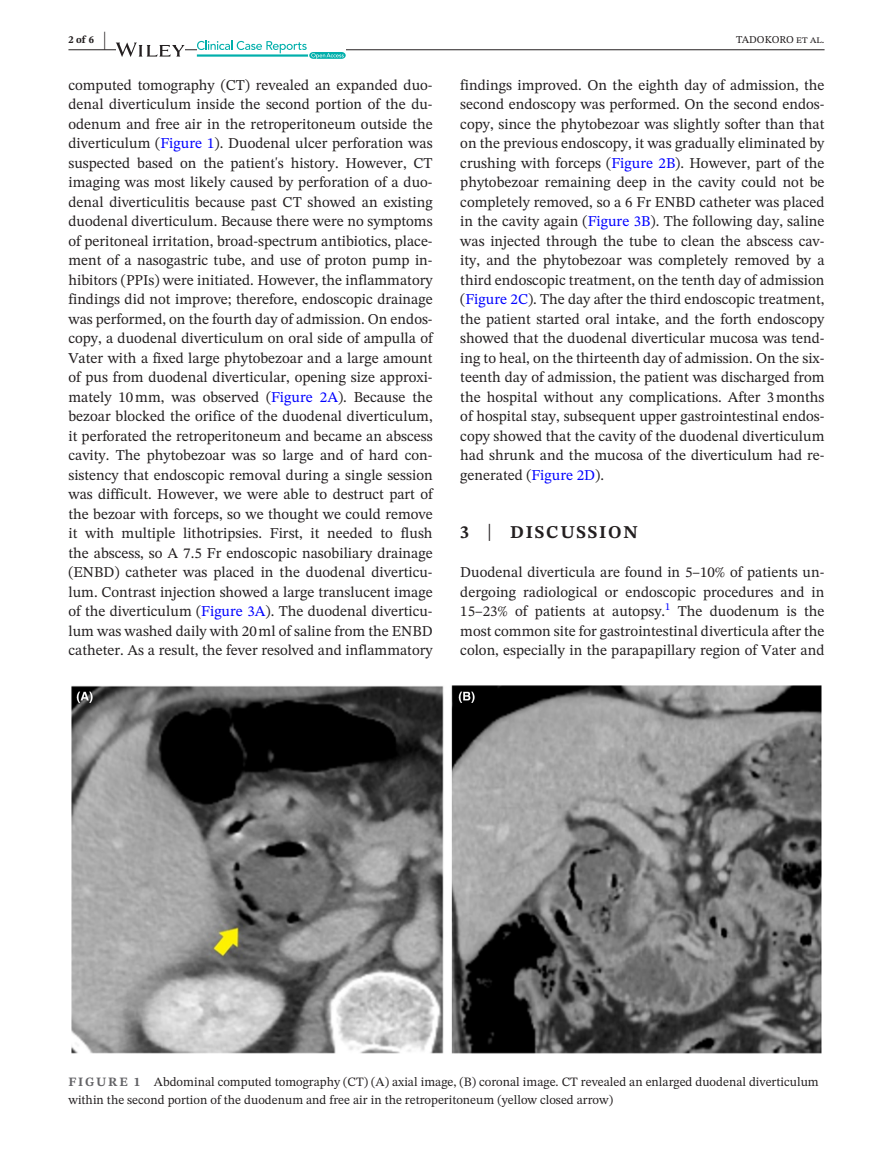
<style>
.page{position:relative;width:893px;height:1174px;background:#fff}
.page>*{position:absolute;margin:0;border:0;box-sizing:border-box;transform-origin:0 0}
.t1{font:700 18px "STIX Two Text";letter-spacing:.1em;color:#231f20}
.t2{font:15px/19.5px "STIX Two Text";color:#231f20;text-align:justify}
.t3{font:12.75px/18px "STIX Two Text";color:#231f20}
.t4{font:10.5px "STIX Two Text";color:#231f20}
.t5{font:700 10.5px "STIX Two Text";color:#231f20}
.t6{font:10.5px "STIX Two Text";color:#00f}
.s1{font-size:21px}
.s2{color:#00f}
.s3{font-weight:400;font-size:23.7px}
.s4{font-weight:700;color:#636366}
</style>
<div class="page">
<hr style="left:68px;top:49px;width:756px;height:1px;background:#231f20">
<svg style="left:116px;top:43px;width:69px;height:14px"></svg>
<svg style="left:197px;top:41px;width:149px;height:18px"></svg>
<img style="left:72px;top:686px;width:749px;height:367px">
<p class="t5" style="left:68px;top:32px;width:39px">2 of 6 <span class="s1">|</span></p>
<p class="t4" style="left:736px;top:32px;width:90px">TADOKORO et al.</p>
<p class="t2" style="left:68px;top:75px;width:366px">computed tomography (CT) revealed an expanded duo&shy;denal diverticulum inside the second portion of the du&shy;odenum and free air in the retroperitoneum outside the diverticulum (<span class="s2">Figure 1</span>). Duodenal ulcer perforation was suspected based on the patient's history. However, CT imaging was most likely caused by perforation of a duo&shy;denal diverticulitis because past CT showed an existing duodenal diverticulum. Because there were no symptoms of peritoneal irritation, broad-spectrum antibiotics, place&shy;ment of a nasogastric tube, and use of proton pump in&shy;hibitors (PPIs) were initiated. However, the inflammatory findings did not improve; therefore, endoscopic drainage was performed, on the fourth day of admission. On endos&shy;copy, a duodenal diverticulum on oral side of ampulla of Vater with a fixed large phytobezoar and a large amount of pus from duodenal diverticular, opening size approxi&shy;mately 10mm, was observed (<span class="s2">Figure 2A</span>). Because the bezoar blocked the orifice of the duodenal diverticulum, it perforated the retroperitoneum and became an abscess cavity. The phytobezoar was so large and of hard con&shy;sistency that endoscopic removal during a single session was difficult. However, we were able to destruct part of the bezoar with forceps, so we thought we could remove it with multiple lithotripsies. First, it needed to flush the abscess, so A 7.5 Fr endoscopic nasobiliary drainage (ENBD) catheter was placed in the duodenal diverticu&shy;lum. Contrast injection showed a large translucent image of the diverticulum (<span class="s2">Figure 3A</span>). The duodenal diverticu&shy;lum was washed daily with 20ml of saline from the ENBD catheter. As a result, the fever resolved and inflammatory</p>
<p class="t2" style="left:460px;top:75px;width:366px">findings improved. On the eighth day of admission, the second endoscopy was performed. On the second endos&shy;copy, since the phytobezoar was slightly softer than that on the previous endoscopy, it was gradually eliminated by crushing with forceps (<span class="s2">Figure 2B</span>). However, part of the phytobezoar remaining deep in the cavity could not be completely removed, so a 6 Fr ENBD catheter was placed in the cavity again (<span class="s2">Figure 3B</span>). The following day, saline was injected through the tube to clean the abscess cav&shy;ity, and the phytobezoar was completely removed by a third endoscopic treatment, on the tenth day of admission (<span class="s2">Figure 2C</span>). The day after the third endoscopic treatment, the patient started oral intake, and the forth endoscopy showed that the duodenal diverticular mucosa was tend&shy;ing to heal, on the thirteenth day of admission. On the six&shy;teenth day of admission, the patient was discharged from the hospital without any complications. After 3months of hospital stay, subsequent upper gastrointestinal endos&shy;copy showed that the cavity of the duodenal diverticulum had shrunk and the mucosa of the diverticulum had re&shy;generated (<span class="s2">Figure 2D</span>).</p>
<p class="t1" style="left:460px;top:519px;width:179px">3 <span class="s3">|</span> DISCUSSION</p>
<p class="t2" style="left:460px;top:562px;width:366px">Duodenal diverticula are found in 5–10% of patients un&shy;dergoing radiological or endoscopic procedures and in 15–23% of patients at autopsy.</p>
<p class="t6" style="left:665px;top:598px;width:7px">1</p>
<p class="t2" style="left:460px;top:601px;width:366px;text-indent:218px">The duodenum is the most common site for gastrointestinal diverticula after the colon, especially in the parapapillary region of Vater and</p>
<p class="t3" style="left:68px;top:1072px;width:752px"><span class="s4">FIGURE 1</span> Abdominal computed tomography (CT) (A) axial image, (B) coronal image. CT revealed an enlarged duodenal diverticulum within the second portion of the duodenum and free air in the retroperitoneum (yellow closed arrow)</p>
</div>
